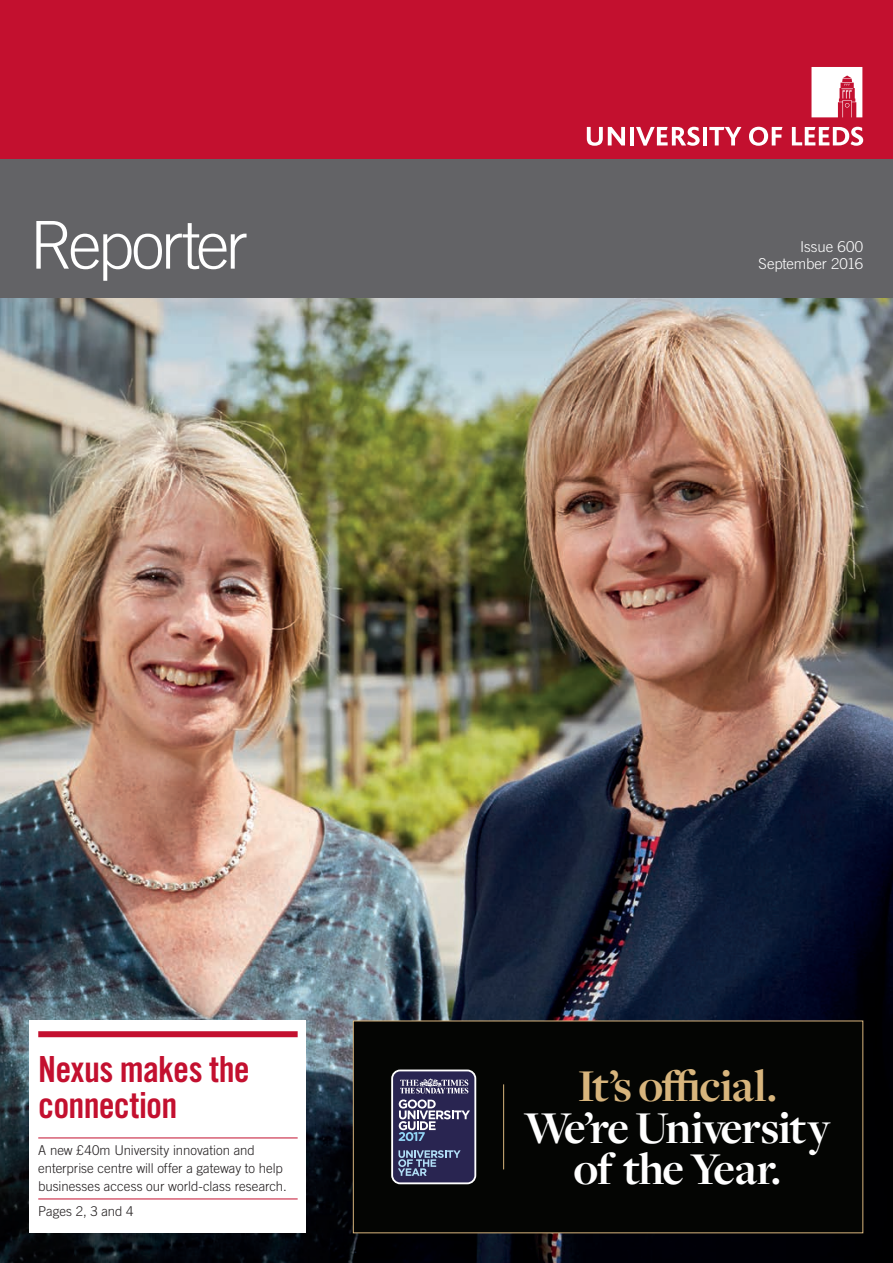
<style>
.page{position:relative;width:893px;height:1263px;background:#fff}
.page>*{position:absolute;margin:0;border:0;box-sizing:border-box;transform-origin:0 0}
.t1{font:300 66px "Trade Gothic";letter-spacing:-.055em;color:#fff}
.t2{font:700 47.25px/41.7px "Freight Display";letter-spacing:-.025em;color:#fff;text-align:center}
.t3{font:700 47.25px "Freight Display";letter-spacing:-.02em;color:#d8b57d}
.t4{font:36px/36px "Trade Gothic Bold Cond Twenty";letter-spacing:-.025em;color:#c3102f}
.t5{font:300 15px/16.5px "Trade Gothic";letter-spacing:-.005em;color:#fff;text-align:right}
.t6{font:300 13.5px/18px "Trade Gothic";color:#231f20}
</style>
<div class="page">
<img style="left:0;top:298px;width:893px;height:965px">
<div style="left:0;top:0;width:893px;height:170px;background:#c3102f"></div>
<div style="left:0;top:159px;width:893px;height:139px;background:#636366"></div>
<svg style="left:811px;top:67px;width:51px;height:50px"></svg>
<svg style="left:587px;top:127px;width:38px;height:19px"></svg>
<hr style="left:630px;top:127px;width:4px;height:18px;background:#fff">
<svg style="left:636px;top:127px;width:64px;height:19px"></svg>
<hr style="left:703px;top:127px;width:4px;height:18px;background:#fff">
<svg style="left:709px;top:127px;width:32px;height:18px"></svg>
<svg style="left:749px;top:127px;width:33px;height:19px"></svg>
<svg style="left:792px;top:127px;width:71px;height:19px"></svg>
<div style="left:30px;top:1020px;width:276px;height:213px;background:#fff"></div>
<div style="left:38px;top:1031px;width:260px;height:6px;background:#c3102f"></div>
<hr style="left:38px;top:1137px;width:260px;height:1px;background:#c3102f">
<hr style="left:38px;top:1198px;width:260px;height:1px;background:#c3102f">
<div style="left:353px;top:1021px;width:510px;height:212px;background:#040503"></div>
<hr style="left:503px;top:1084px;width:1px;height:85px;background:#d8b57d">
<svg style="left:391px;top:1069px;width:85px;height:115px;background:#555578"></svg>
<h1 class="t1" style="left:30px;top:206px;width:219px">Reporter</h1>
<p class="t5" style="left:759px;top:238px;width:106px">Issue 600<br>September 2016</p>
<h3 class="t4" style="left:38px;top:1051px;width:213px">Nexus makes the connection</h3>
<p class="t6" style="left:38px;top:1141px;width:250px">A new £40m University innovation and enterprise centre will offer a gateway to help businesses access our world-class research.</p>
<p class="t6" style="left:38px;top:1202px;width:97px">Pages 2, 3 and 4</p>
<h2 class="t3" style="left:578px;top:1060px;width:201px">It’s official.</h2>
<h2 class="t2" style="left:524px;top:1108px;width:308px">We’re University of the Year.</h2>
</div>
